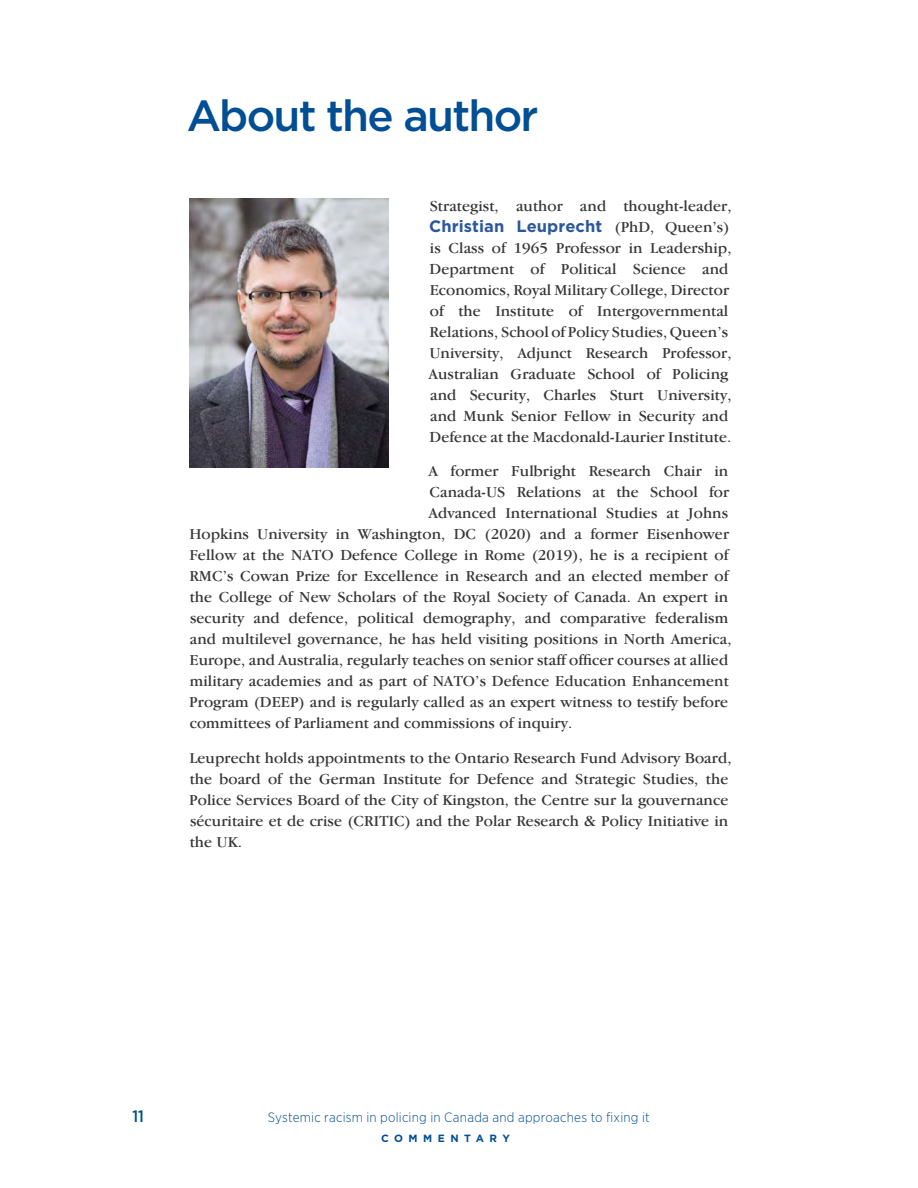
<style>
.page{position:relative;width:918px;height:1188px;background:#fff}
.page>*{position:absolute;margin:0;border:0;box-sizing:border-box;transform-origin:0 0}
.t1{font:500 43.5px "Gotham";letter-spacing:-.04em;color:#004e93}
.t2{font:700 16.5px "Gotham";letter-spacing:.005em;color:#2a589b}
.t3{font:500 16.5px "Gotham Narrow";color:#004e93}
.t4{font:15.75px/21px "Garamond IT Cby BT";letter-spacing:.005em;color:#363636}
.t5{font:300 13.5px "Gotham Narrow";letter-spacing:.02em;color:#004e93}
.t6{font:700 10.5px "Gotham";letter-spacing:.52em;color:#004e93}
.s1{font-family:"Garamond IT Cby BT";font-weight:400;font-size:15.75px;color:#363636}
</style>
<div class="page">
<img style="left:189px;top:199px;width:200px;height:269px">
<h1 class="t1" style="left:187px;top:91px;width:353px">About the author</h1>
<p class="t4" style="left:430px;top:195px;width:304px">Strategist, author and thought-leader,</p>
<p class="t2" style="left:429px;top:216px;width:302px">Christian Leuprecht <span class="s1">(PhD, Queen’s)</span></p>
<p class="t4" style="left:429px;top:237px;width:304px">is Class of 1965 Professor in Leadership, Department of Political Science and Economics, Royal Military College, Director of the Institute of Intergovernmental Relations, School of Policy Studies, Queen’s University, Adjunct Research Professor, Australian Graduate School of Policing and Security, Charles Sturt University, and Munk Senior Fellow in Security and Defence at the Macdonald-Laurier Institute.</p>
<p class="t4" style="left:429px;top:460px;width:301px">A former Fulbright Research Chair in</p>
<p class="t4" style="left:429px;top:481px;width:301px">Canada-US Relations at the School for</p>
<p class="t4" style="left:429px;top:502px;width:301px">Advanced International Studies at Johns</p>
<p class="t4" style="left:189px;top:523px;width:541px">Hopkins University in Washington, DC (2020) and a former Eisenhower</p>
<p class="t4" style="left:189px;top:544px;width:541px">Fellow at the NATO Defence College in Rome (2019), he is a recipient of</p>
<p class="t4" style="left:189px;top:565px;width:541px">RMC’s Cowan Prize for Excellence in Research and an elected member of</p>
<p class="t4" style="left:190px;top:586px;width:540px">the College of New Scholars of the Royal Society of Canada. An expert in</p>
<p class="t4" style="left:190px;top:607px;width:540px">security and defence, political demography, and comparative federalism</p>
<p class="t4" style="left:190px;top:628px;width:543px">and multilevel governance, he has held visiting positions in North America,</p>
<p class="t4" style="left:189px;top:649px;width:540px">Europe, and Australia, regularly teaches on senior staff officer courses at allied</p>
<p class="t4" style="left:190px;top:670px;width:540px">military academies and as part of NATO’s Defence Education Enhancement</p>
<p class="t4" style="left:189px;top:691px;width:540px">Program (DEEP) and is regularly called as an expert witness to testify before</p>
<p class="t4" style="left:190px;top:712px;width:384px">committees of Parliament and commissions of inquiry.</p>
<p class="t4" style="left:189px;top:747px;width:544px">Leuprecht holds appointments to the Ontario Research Fund Advisory Board, the board of the German Institute for Defence and Strategic Studies, the Police Services Board of the City of Kingston, the Centre sur la gouvernance sécuritaire et de crise (CRITIC) and the Polar Research &amp; Policy Initiative in the UK.</p>
<p class="t3" style="left:132px;top:1106px;width:13px">11</p>
<p class="t5" style="left:268px;top:1109px;width:383px">Systemic racism in policing in Canada and approaches to fixing it</p>
<p class="t6" style="left:381px;top:1132px;width:130px">COMMENTARY</p>
</div>
